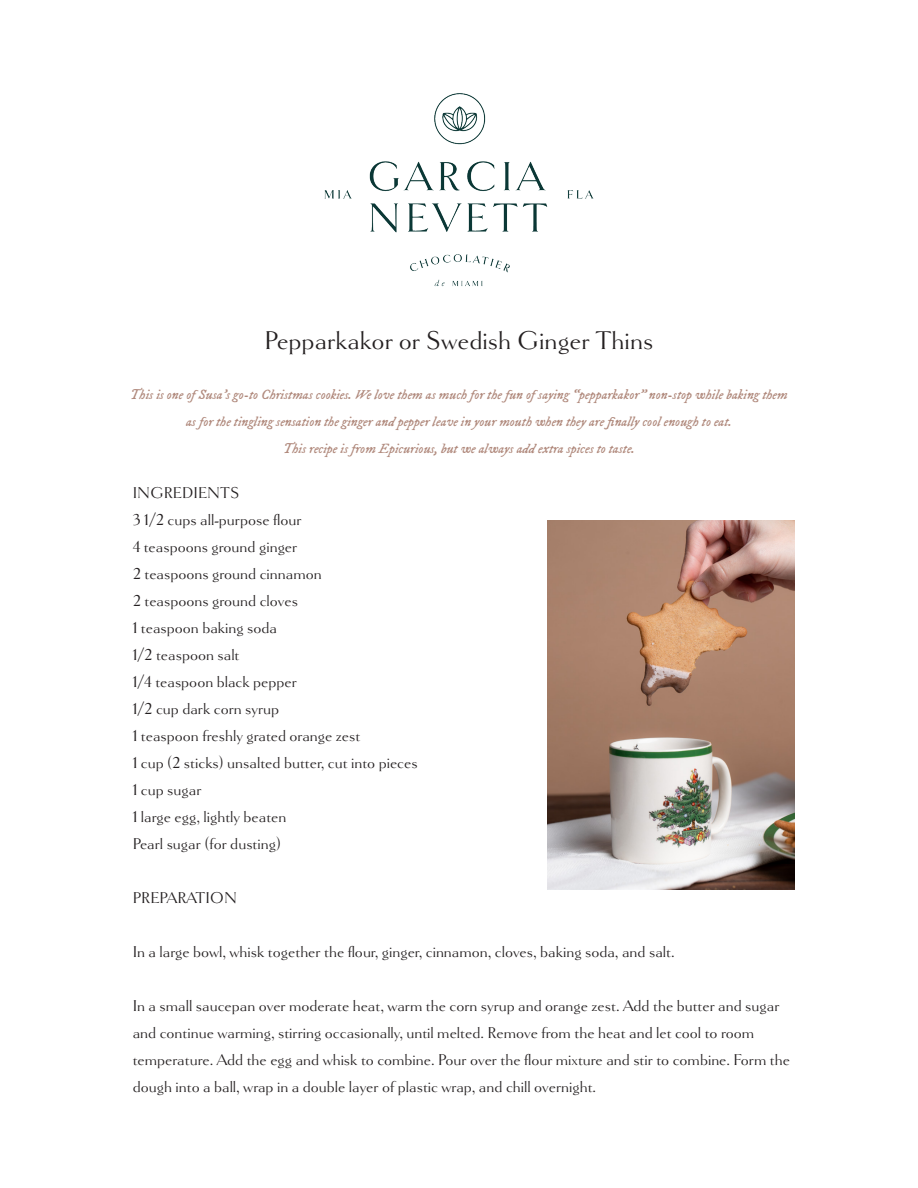
<style>
.page{position:relative;width:918px;height:1188px;background:#fff}
.page>*{position:absolute;margin:0;border:0;box-sizing:border-box;transform-origin:0 0}
.t1{font:27px "Goldenbook";color:#231f20}
.t2{font:16.5px/27px "Goldenbook";color:#231f20}
.t3{font:13.5px/27px "IM FELL DW Pica PRO Italic";color:#b0897c;text-align:center}
</style>
<div class="page">
<img style="left:324px;top:93px;width:270px;height:194px">
<img style="left:548px;top:520px;width:246px;height:370px">
<h1 class="t1" style="left:265px;top:323px;width:390px">Pepparkakor or Swedish Ginger Thins</h1>
<p class="t3" style="left:130px;top:382px;width:659px">This is one of Susa’s go-to Christmas cookies. We love them as much for the fun of saying “pepparkakor” non-stop while baking them as for the tingling sensation the ginger and pepper leave in your mouth when they are finally cool enough to eat.<br>This recipe is from Epicurious, but we always add extra spices to taste.</p>
<p class="t2" style="left:133px;top:479px;width:287px">INGREDIENTS<br>3 1/2 cups all-purpose flour<br>4 teaspoons ground ginger<br>2 teaspoons ground cinnamon<br>2 teaspoons ground cloves<br>1 teaspoon baking soda<br>1/2 teaspoon salt<br>1/4 teaspoon black pepper<br>1/2 cup dark corn syrup<br>1 teaspoon freshly grated orange zest<br>1 cup (2 sticks) unsalted butter, cut into pieces<br>1 cup sugar<br>1 large egg, lightly beaten<br>Pearl sugar (for dusting)</p>
<p class="t2" style="left:133px;top:884px;width:106px">PREPARATION</p>
<p class="t2" style="left:133px;top:938px;width:543px">In a large bowl, whisk together the flour, ginger, cinnamon, cloves, baking soda, and salt.</p>
<p class="t2" style="left:133px;top:992px;width:659px">In a small saucepan over moderate heat, warm the corn syrup and orange zest. Add the butter and sugar and continue warming, stirring occasionally, until melted. Remove from the heat and let cool to room temperature. Add the egg and whisk to combine. Pour over the flour mixture and stir to combine. Form the dough into a ball, wrap in a double layer of plastic wrap, and chill overnight.</p>
</div>
